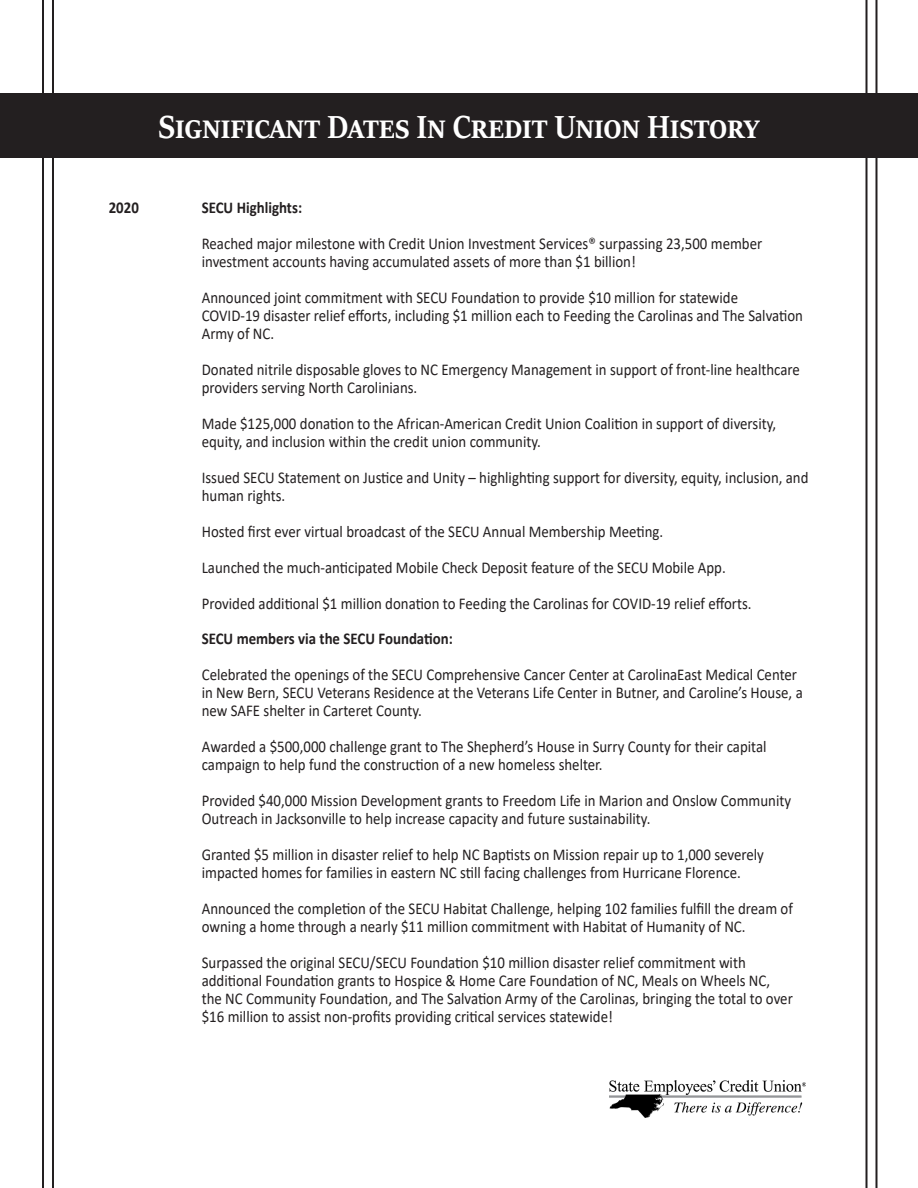
<style>
.page{position:relative;width:918px;height:1188px;background:#fff}
.page>*{position:absolute;margin:0;border:0;box-sizing:border-box;transform-origin:0 0}
.t1{font:700 36px "Sitka Banner";color:#fff;scale:.9 1}
.t2{font:16.5px/18px "Calibri";color:#231f20;scale:.9 1}
.t3{font:700 16.5px "Calibri";color:#231f20;scale:.9 1}
</style>
<div class="page">
<img style="left:609px;top:1081px;width:196px;height:37px">
<div style="left:0;top:93px;width:918px;height:65px;background:#231f20"></div>
<hr style="left:52px;top:0;width:2px;height:1188px;background:#231f20">
<hr style="left:42px;top:0;width:2px;height:1188px;background:#231f20">
<hr style="left:875px;top:0;width:2px;height:1188px;background:#231f20">
<hr style="left:866px;top:0;width:2px;height:1188px;background:#231f20">
<p class="t1" style="left:159px;top:101px;width:669px">Significant Dates In Credit Union History</p>
<p class="t3" style="left:109px;top:196px;width:35px">2020</p>
<p class="t3" style="left:202px;top:196px;width:113px">SECU Highlights:</p>
<p class="t2" style="left:202px;top:234px;width:624px">Reached major milestone with Credit Union Investment Services® surpassing 23,500 member investment accounts having accumulated assets of more than $1 billion!</p>
<p class="t2" style="left:202px;top:288px;width:670px">Announced joint commitment with SECU Foundation to provide $10 million for statewide<br>COVID-19 disaster relief efforts, including $1 million each to Feeding the Carolinas and The Salvation<br>Army of NC.</p>
<p class="t2" style="left:202px;top:360px;width:666px">Donated nitrile disposable gloves to NC Emergency Management in support of front-line healthcare providers serving North Carolinians.</p>
<p class="t2" style="left:202px;top:414px;width:640px">Made $125,000 donation to the African-American Credit Union Coalition in support of diversity, equity, and inclusion within the credit union community.</p>
<p class="t2" style="left:202px;top:468px;width:676px">Issued SECU Statement on Justice and Unity – highlighting support for diversity, equity, inclusion, and</p>
<p class="t2" style="left:202px;top:486px;width:94px">human rights.</p>
<p class="t2" style="left:202px;top:522px;width:514px">Hosted first ever virtual broadcast of the SECU Annual Membership Meeting.</p>
<p class="t2" style="left:202px;top:558px;width:584px">Launched the much-anticipated Mobile Check Deposit feature of the SECU Mobile App.</p>
<p class="t2" style="left:202px;top:594px;width:612px">Provided additional $1 million donation to Feeding the Carolinas for COVID-19 relief efforts.</p>
<h4 class="t3" style="left:202px;top:627px;width:281px">SECU members via the SECU Foundation:</h4>
<p class="t2" style="left:202px;top:665px;width:669px">Celebrated the openings of the SECU Comprehensive Cancer Center at CarolinaEast Medical Center in New Bern, SECU Veterans Residence at the Veterans Life Center in Butner, and Caroline’s House, a</p>
<p class="t2" style="left:202px;top:701px;width:246px">new SAFE shelter in Carteret County.</p>
<p class="t2" style="left:202px;top:737px;width:629px">Awarded a $500,000 challenge grant to The Shepherd’s House in Surry County for their capital campaign to help fund the construction of a new homeless shelter.</p>
<p class="t2" style="left:202px;top:791px;width:656px">Provided $40,000 Mission Development grants to Freedom Life in Marion and Onslow Community<br>Outreach in Jacksonville to help increase capacity and future sustainability.</p>
<p class="t2" style="left:202px;top:845px;width:626px">Granted $5 million in disaster relief to help NC Baptists on Mission repair up to 1,000 severely impacted homes for families in eastern NC still facing challenges from Hurricane Florence.</p>
<p class="t2" style="left:202px;top:899px;width:658px">Announced the completion of the SECU Habitat Challenge, helping 102 families fulfill the dream of owning a home through a nearly $11 million commitment with Habitat of Humanity of NC.</p>
<p class="t2" style="left:202px;top:953px;width:658px">Surpassed the original SECU/SECU Foundation $10 million disaster relief commitment with additional Foundation grants to Hospice &amp; Home Care Foundation of NC, Meals on Wheels NC, the NC Community Foundation, and The Salvation Army of the Carolinas, bringing the total to over $16 million to assist non-profits providing critical services statewide!</p>
</div>
